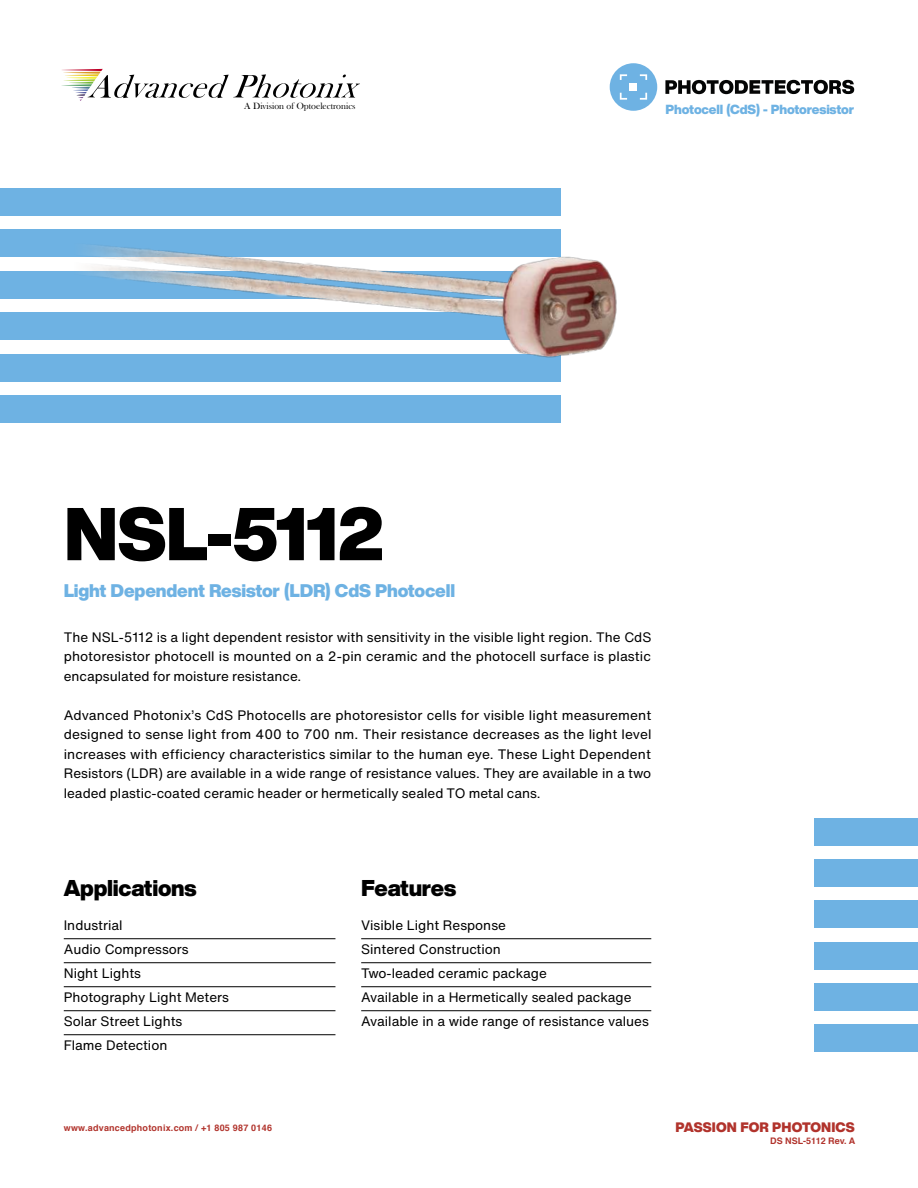
<style>
.page{position:relative;width:918px;height:1188px;background:#fff}
.page>*{position:absolute;margin:0;border:0;box-sizing:border-box;transform-origin:0 0}
.t1{font:900 73.35px "Helvetica Now Display";letter-spacing:-.01em;color:#000}
.t2{font:900 22.5px "Helvetica Now Display";letter-spacing:-.01em;color:#000}
.t3{font:900 18px "Helvetica Now Display";letter-spacing:-.01em;color:#6eb2e3}
.t4{font:13.5px/24px "Helvetica Now Text";color:#000;text-align:justify}
.t5{font:900 13.5px "Helvetica Now Display";letter-spacing:.01em;color:#b1332c}
.t6{font:900 13.05px "Helvetica Now Display";letter-spacing:-.01em;color:#6eb2e3}
.t7{font:9.45px "Baskerville Old Face";color:#000}
.t8{font:700 9px "Helvetica";letter-spacing:.025em;color:#b1332c}
.t9{font:700 9px "Helvetica";color:#b1332c}
</style>
<div class="page">
<div style="left:610px;top:63px;width:47px;height:48px;background:#6eb2e3;border-radius:50%"></div>
<svg style="left:674px;top:80px;width:180px;height:14px"></svg>
<svg style="left:62px;top:69px;width:284px;height:6px"></svg>
<div style="left:814px;top:1025px;width:104px;height:27px;background:#6eb2e3"></div>
<div style="left:814px;top:983px;width:104px;height:28px;background:#6eb2e3"></div>
<div style="left:814px;top:942px;width:104px;height:27px;background:#6eb2e3"></div>
<div style="left:814px;top:901px;width:104px;height:27px;background:#6eb2e3"></div>
<div style="left:814px;top:859px;width:104px;height:28px;background:#6eb2e3"></div>
<div style="left:814px;top:818px;width:104px;height:27px;background:#6eb2e3"></div>
<img style="left:0;top:75px;width:674px;height:348px">
<hr style="left:361px;top:938px;width:290px;height:1px;background:#000">
<hr style="left:361px;top:962px;width:290px;height:1px;background:#000">
<hr style="left:361px;top:986px;width:290px;height:1px;background:#000">
<hr style="left:361px;top:1010px;width:290px;height:1px;background:#000">
<hr style="left:64px;top:938px;width:271px;height:1px;background:#000">
<hr style="left:64px;top:962px;width:271px;height:1px;background:#000">
<hr style="left:64px;top:986px;width:271px;height:1px;background:#000">
<hr style="left:64px;top:1010px;width:271px;height:1px;background:#000">
<hr style="left:64px;top:1034px;width:271px;height:1px;background:#000">
<p class="t7" style="left:244px;top:102px;width:113px">A Division of Optoelectronics</p>
<p class="t6" style="left:666px;top:104px;width:190px">Photocell (CdS) - Photoresistor</p>
<h1 class="t1" style="left:64px;top:502px;width:322px">NSL-5112</h1>
<h3 class="t3" style="left:64px;top:583px;width:393px">Light Dependent Resistor (LDR) CdS Photocell</h3>
<p class="t4" style="left:64px;top:628px;width:589px;line-height:19.5px">The NSL-5112 is a light dependent resistor with sensitivity in the visible light region. The CdS photoresistor photocell is mounted on a 2-pin ceramic and the photocell surface is plastic encapsulated for moisture resistance.</p>
<p class="t4" style="left:64px;top:706px;width:589px;line-height:19.5px">Advanced Photonix’s CdS Photocells are photoresistor cells for visible light measurement designed to sense light from 400 to 700 nm. Their resistance decreases as the light level increases with efficiency characteristics similar to the human eye. These Light Dependent Resistors (LDR) are available in a wide range of resistance values. They are available in a two leaded plastic-coated ceramic header or hermetically sealed TO metal cans.</p>
<h2 class="t2" style="left:64px;top:878px;width:134px">Applications</h2>
<h2 class="t2" style="left:361px;top:878px;width:97px">Features</h2>
<p class="t4" style="left:64px;top:914px;width:167px;text-align:left">Industrial<br>Audio Compressors<br>Night Lights<br>Photography Light Meters<br>Solar Street Lights<br>Flame Detection</p>
<p class="t4" style="left:361px;top:914px;width:289px;text-align:left">Visible Light Response<br>Sintered Construction<br>Two-leaded ceramic package<br>Available in a Hermetically sealed package Available in a wide range of resistance values</p>
<p class="t8" style="left:64px;top:1124px;width:210px">www.advancedphotonix.com / +1 805 987 0146</p>
<p class="t5" style="left:676px;top:1121px;width:181px">PASSION FOR PHOTONICS</p>
<p class="t9" style="left:770px;top:1138px;width:87px">DS NSL-5112 Rev. A</p>
</div>
